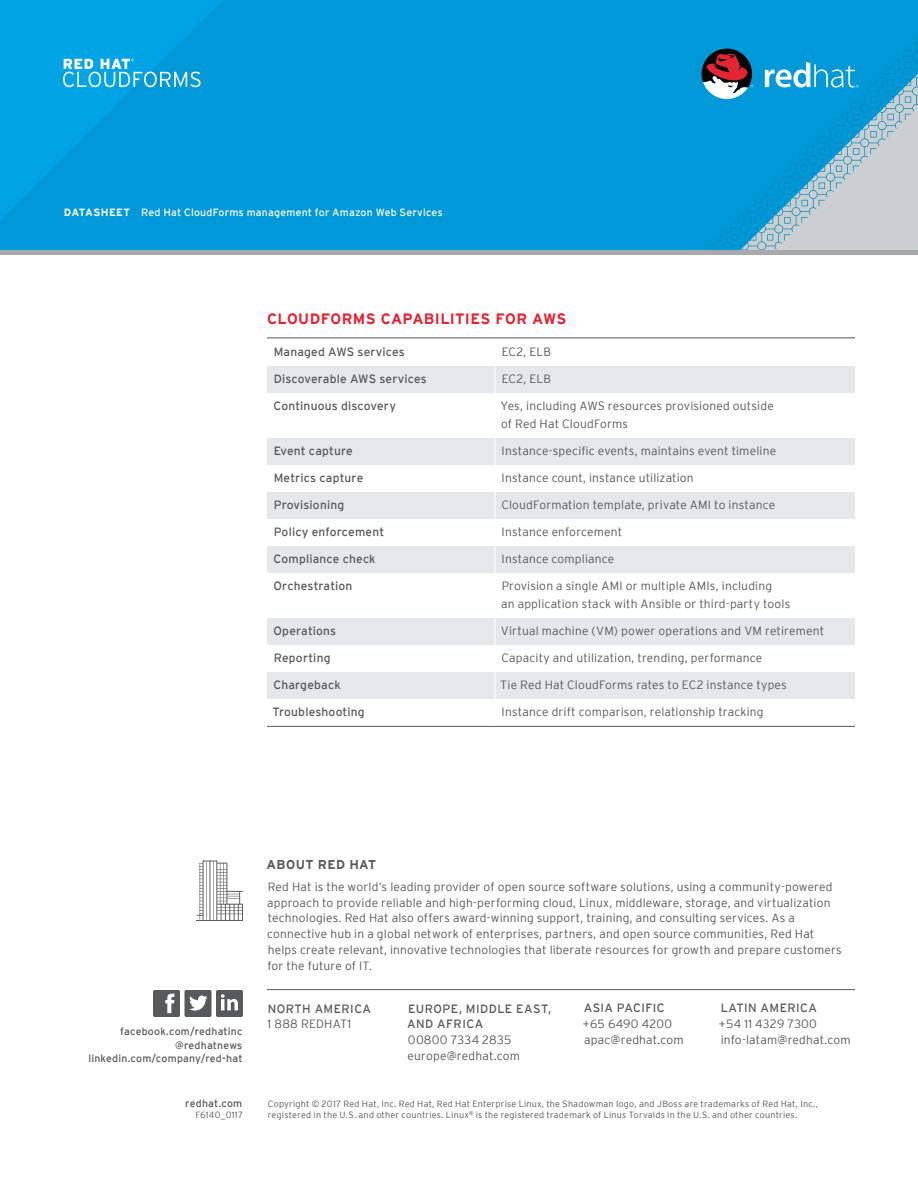
<style>
.page{position:relative;width:918px;height:1188px;background:#fff}
.page>*{position:absolute;margin:0;border:0;box-sizing:border-box;transform-origin:0 0}
.t1{font:700 15px "Interstate";letter-spacing:.02em;color:#e22434}
.t2{font:700 12.75px "Interstate";letter-spacing:.03em;color:#58595b}
.t3{font:300 12px/15.8px "Interstate";letter-spacing:.015em;color:#58595b}
.t4{font:12px "Interstate";letter-spacing:.015em;color:#58595b}
.t5{font:12px/15.8px "Interstate";letter-spacing:.035em;color:#58595b}
.t6{font:10.5px/13.5px "Interstate";letter-spacing:.02em;color:#58595b;text-align:right}
.t7{font:10.5px "Interstate";letter-spacing:.02em;color:#fff}
.t8{font:300 9px/11.2px "Interstate";letter-spacing:.025em;color:#58595b}
.s1{font-weight:700}
</style>
<div class="page">
<img style="left:0;top:0;width:918px;height:250px">
<svg style="left:153px;top:990px;width:90px;height:27px"></svg>
<hr style="left:267px;top:989px;width:588px;height:1px;background:#58595b">
<svg style="left:196px;top:860px;width:47px;height:61px"></svg>
<svg style="left:267px;top:366px;width:588px;height:333px"></svg>
<hr style="left:267px;top:726px;width:228px;height:1px;background:#58595b">
<hr style="left:495px;top:726px;width:360px;height:1px;background:#58595b">
<hr style="left:494px;top:366px;width:2px;height:27px;background:#fff">
<hr style="left:494px;top:393px;width:2px;height:45px;background:#fff">
<hr style="left:494px;top:438px;width:2px;height:27px;background:#fff">
<hr style="left:494px;top:465px;width:2px;height:27px;background:#fff">
<hr style="left:494px;top:492px;width:2px;height:27px;background:#fff">
<hr style="left:494px;top:519px;width:2px;height:27px;background:#fff">
<hr style="left:494px;top:546px;width:2px;height:27px;background:#fff">
<hr style="left:494px;top:573px;width:2px;height:45px;background:#fff">
<hr style="left:494px;top:618px;width:2px;height:27px;background:#fff">
<hr style="left:494px;top:645px;width:2px;height:27px;background:#fff">
<hr style="left:494px;top:672px;width:2px;height:27px;background:#fff">
<hr style="left:267px;top:338px;width:228px;height:1px;background:#58595b">
<hr style="left:495px;top:338px;width:360px;height:1px;background:#58595b">
<svg style="left:765px;top:62px;width:94px;height:25px"></svg>
<svg style="left:702px;top:49px;width:51px;height:50px"></svg>
<svg style="left:63px;top:59px;width:138px;height:28px;background:#3eb6e6"></svg>
<div style="left:0;top:250px;width:918px;height:5px;background:#a7a9ac"></div>
<p class="t7" style="left:64px;top:206px;width:380px"><span class="s1">DATASHEET</span> Red Hat CloudForms management for Amazon Web Services</p>
<p class="t1" style="left:267px;top:310px;width:301px">CLOUDFORMS CAPABILITIES FOR AWS</p>
<p class="t4" style="left:274px;top:345px;width:133px">Managed AWS services</p>
<p class="t3" style="left:502px;top:343px;width:51px">EC2, ELB</p>
<p class="t4" style="left:274px;top:372px;width:155px">Discoverable AWS services</p>
<p class="t3" style="left:502px;top:370px;width:51px">EC2, ELB</p>
<p class="t4" style="left:273px;top:399px;width:124px">Continuous discovery</p>
<p class="t3" style="left:501px;top:396px;width:275px;line-height:18px">Yes, including AWS resources provisioned outside of Red Hat CloudForms</p>
<p class="t4" style="left:274px;top:444px;width:81px">Event capture</p>
<p class="t3" style="left:502px;top:442px;width:276px">Instance-specific events, maintains event timeline</p>
<p class="t4" style="left:274px;top:471px;width:91px">Metrics capture</p>
<p class="t3" style="left:502px;top:469px;width:194px">Instance count, instance utilization</p>
<p class="t4" style="left:274px;top:498px;width:72px">Provisioning</p>
<p class="t3" style="left:501px;top:496px;width:275px">CloudFormation template, private AMI to instance</p>
<p class="t4" style="left:274px;top:525px;width:112px">Policy enforcement</p>
<p class="t3" style="left:502px;top:523px;width:122px">Instance enforcement</p>
<p class="t4" style="left:273px;top:552px;width:104px">Compliance check</p>
<p class="t3" style="left:502px;top:550px;width:114px">Instance compliance</p>
<p class="t4" style="left:273px;top:579px;width:80px">Orchestration</p>
<p class="t3" style="left:501px;top:576px;width:291px;line-height:18px">Provision a single AMI or multiple AMIs, including<br>an application stack with Ansible or third-party tools</p>
<p class="t4" style="left:273px;top:624px;width:64px">Operations</p>
<p class="t3" style="left:501px;top:622px;width:325px">Virtual machine (VM) power operations and VM retirement</p>
<p class="t4" style="left:274px;top:651px;width:58px">Reporting</p>
<p class="t3" style="left:501px;top:649px;width:262px">Capacity and utilization, trending, performance</p>
<p class="t4" style="left:273px;top:678px;width:69px">Chargeback</p>
<p class="t3" style="left:500px;top:676px;width:288px">Tie Red Hat CloudForms rates to EC2 instance types</p>
<p class="t4" style="left:273px;top:705px;width:94px">Troubleshooting</p>
<p class="t3" style="left:502px;top:703px;width:264px">Instance drift comparison, relationship tracking</p>
<p class="t6" style="left:88px;top:1024px;width:156px">facebook.com/redhatinc @redhatnews linkedin.com/company/red-hat</p>
<p class="t6" style="left:185px;top:1096px;width:59px">redhat.com</p>
<p class="t8" style="left:195px;top:1109px;width:49px">F6140_0117</p>
<p class="t2" style="left:267px;top:857px;width:111px">ABOUT RED HAT</p>
<p class="t3" style="left:267px;top:879px;width:576px">Red Hat is the world’s leading provider of open source software solutions, using a community-powered approach to provide reliable and high-performing cloud, Linux, middleware, storage, and virtualization technologies. Red Hat also offers award-winning support, training, and consulting services. As a connective hub in a global network of enterprises, partners, and open source communities, Red Hat helps create relevant, innovative technologies that liberate resources for growth and prepare customers for the future of IT.</p>
<p class="t5" style="left:268px;top:1000px;width:105px">NORTH AMERICA</p>
<p class="t3" style="left:268px;top:1016px;width:85px">1 888 REDHAT1</p>
<p class="t5" style="left:407px;top:1000px;width:145px">EUROPE, MIDDLE EAST,<br>AND AFRICA</p>
<p class="t3" style="left:408px;top:1032px;width:114px">00800 7334 2835 europe@redhat.com</p>
<p class="t5" style="left:584px;top:1000px;width:83px">ASIA PACIFIC</p>
<p class="t3" style="left:583px;top:1016px;width:102px">+65 6490 4200 apac@redhat.com</p>
<p class="t5" style="left:721px;top:1000px;width:98px">LATIN AMERICA</p>
<p class="t3" style="left:719px;top:1016px;width:133px">+54 11 4329 7300 info-latam@redhat.com</p>
<p class="t8" style="left:268px;top:1098px;width:552px">Copyright © 2017 Red Hat, Inc. Red Hat, Red Hat Enterprise Linux, the Shadowman logo, and JBoss are trademarks of Red Hat, Inc., registered in the U.S. and other countries. Linux<sup>®</sup> is the registered trademark of Linus Torvalds in the U.S. and other countries.</p>
</div>
